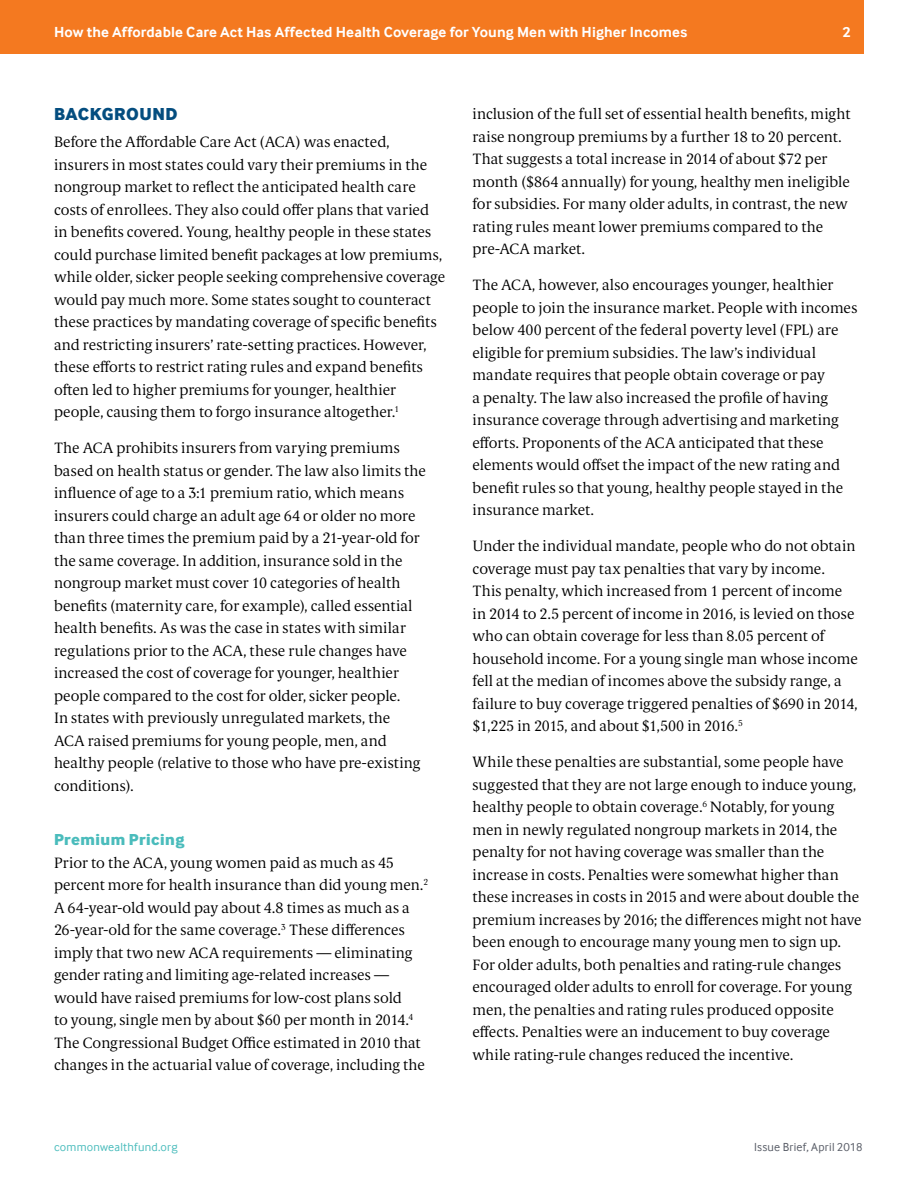
<style>
.page{position:relative;width:918px;height:1188px;background:#fff}
.page>*{position:absolute;margin:0;border:0;box-sizing:border-box;transform-origin:0 0}
.Heads_-_All_Caps{font:18px "Inter Face X Bold";letter-spacing:.025em;color:#044d7f}
.Heads_-_1st_Subhead{font:16.5px "Inter Face X Bold";letter-spacing:.025em;color:#4abcbc}
.Body_Copy_-_No_Inden{font:300 15px/22.5px "Berlingske Serif Text";color:#000}
.t1{font:700 15px "Inter Face Da Ma";letter-spacing:.005em;color:#fff}
.t2{font:12px "Inter Face";letter-spacing:.02em;color:#4abcbc}
.t3{font:12px "Inter Face";letter-spacing:.02em;color:#5a5e68}
</style>
<div class="page">
<div style="left:0;top:0;width:864px;height:54px;background:#f47920"></div>
<p class="t1" style="left:54px;top:24px;width:635px">How the Affordable Care Act Has Affected Health Coverage for Young Men with Higher Incomes</p>
<p class="t1" style="left:842px;top:24px;width:10px">2</p>
<p class="Heads_-_All_Caps" style="left:54px;top:103px;width:125px">BACKGROUND</p>
<p class="Body_Copy_-_No_Inden" style="left:54px;top:130px;width:393px">Before the Affordable Care Act (ACA) was enacted, insurers in most states could vary their premiums in the nongroup market to reflect the anticipated health care costs of enrollees. They also could offer plans that varied in benefits covered. Young, healthy people in these states could purchase limited benefit packages at low premiums, while older, sicker people seeking comprehensive coverage would pay much more. Some states sought to counteract these practices by mandating coverage of specific benefits and restricting insurers’ rate-setting practices. However, these efforts to restrict rating rules and expand benefits often led to higher premiums for younger, healthier people, causing them to forgo insurance altogether.<sup>1</sup></p>
<p class="Body_Copy_-_No_Inden" style="left:54px;top:436px;width:373px">The ACA prohibits insurers from varying premiums based on health status or gender. The law also limits the influence of age to a 3:1 premium ratio, which means insurers could charge an adult age 64 or older no more than three times the premium paid by a 21-year-old for the same coverage. In addition, insurance sold in the nongroup market must cover 10 categories of health benefits (maternity care, for example), called essential health benefits. As was the case in states with similar regulations prior to the ACA, these rule changes have increased the cost of coverage for younger, healthier people compared to the cost for older, sicker people.<br>In states with previously unregulated markets, the<br>ACA raised premiums for young people, men, and healthy people (relative to those who have pre-existing conditions).</p>
<p class="Heads_-_1st_Subhead" style="left:54px;top:830px;width:132px">Premium Pricing</p>
<p class="Body_Copy_-_No_Inden" style="left:54px;top:851px;width:376px">Prior to the ACA, young women paid as much as 45 percent more for health insurance than did young men.<sup>2<br></sup>A 64-year-old would pay about 4.8 times as much as a 26-year-old for the same coverage.<sup>3</sup> These differences imply that two new ACA requirements — eliminating gender rating and limiting age-related increases — would have raised premiums for low-cost plans sold<br>to young, single men by about $60 per month in 2014.<sup>4<br></sup>The Congressional Budget Office estimated in 2010 that changes in the actuarial value of coverage, including the</p>
<p class="Body_Copy_-_No_Inden" style="left:472px;top:102px;width:379px">inclusion of the full set of essential health benefits, might raise nongroup premiums by a further 18 to 20 percent.<br>That suggests a total increase in 2014 of about $72 per month ($864 annually) for young, healthy men ineligible for subsidies. For many older adults, in contrast, the new rating rules meant lower premiums compared to the pre-ACA market.</p>
<p class="Body_Copy_-_No_Inden" style="left:472px;top:273px;width:386px">The ACA, however, also encourages younger, healthier people to join the insurance market. People with incomes below 400 percent of the federal poverty level (FPL) are eligible for premium subsidies. The law’s individual mandate requires that people obtain coverage or pay<br>a penalty. The law also increased the profile of having insurance coverage through advertising and marketing efforts. Proponents of the ACA anticipated that these elements would offset the impact of the new rating and benefit rules so that young, healthy people stayed in the insurance market.</p>
<p class="Body_Copy_-_No_Inden" style="left:472px;top:534px;width:387px">Under the individual mandate, people who do not obtain coverage must pay tax penalties that vary by income.<br>This penalty, which increased from 1 percent of income in 2014 to 2.5 percent of income in 2016, is levied on those who can obtain coverage for less than 8.05 percent of household income. For a young single man whose income fell at the median of incomes above the subsidy range, a failure to buy coverage triggered penalties of $690 in 2014, $1,225 in 2015, and about $1,500 in 2016.<sup>5</sup></p>
<p class="Body_Copy_-_No_Inden" style="left:472px;top:750px;width:391px">While these penalties are substantial, some people have suggested that they are not large enough to induce young, healthy people to obtain coverage.<sup>6</sup> Notably, for young men in newly regulated nongroup markets in 2014, the penalty for not having coverage was smaller than the increase in costs. Penalties were somewhat higher than these increases in costs in 2015 and were about double the premium increases by 2016; the differences might not have been enough to encourage many young men to sign up.<br>For older adults, both penalties and rating-rule changes encouraged older adults to enroll for coverage. For young men, the penalties and rating rules produced opposite effects. Penalties were an inducement to buy coverage while rating-rule changes reduced the incentive.</p>
<p class="t2" style="left:54px;top:1140px;width:125px">commonwealthfund.org</p>
<p class="t3" style="left:754px;top:1140px;width:110px">Issue Brief, April 2018</p>
</div>
